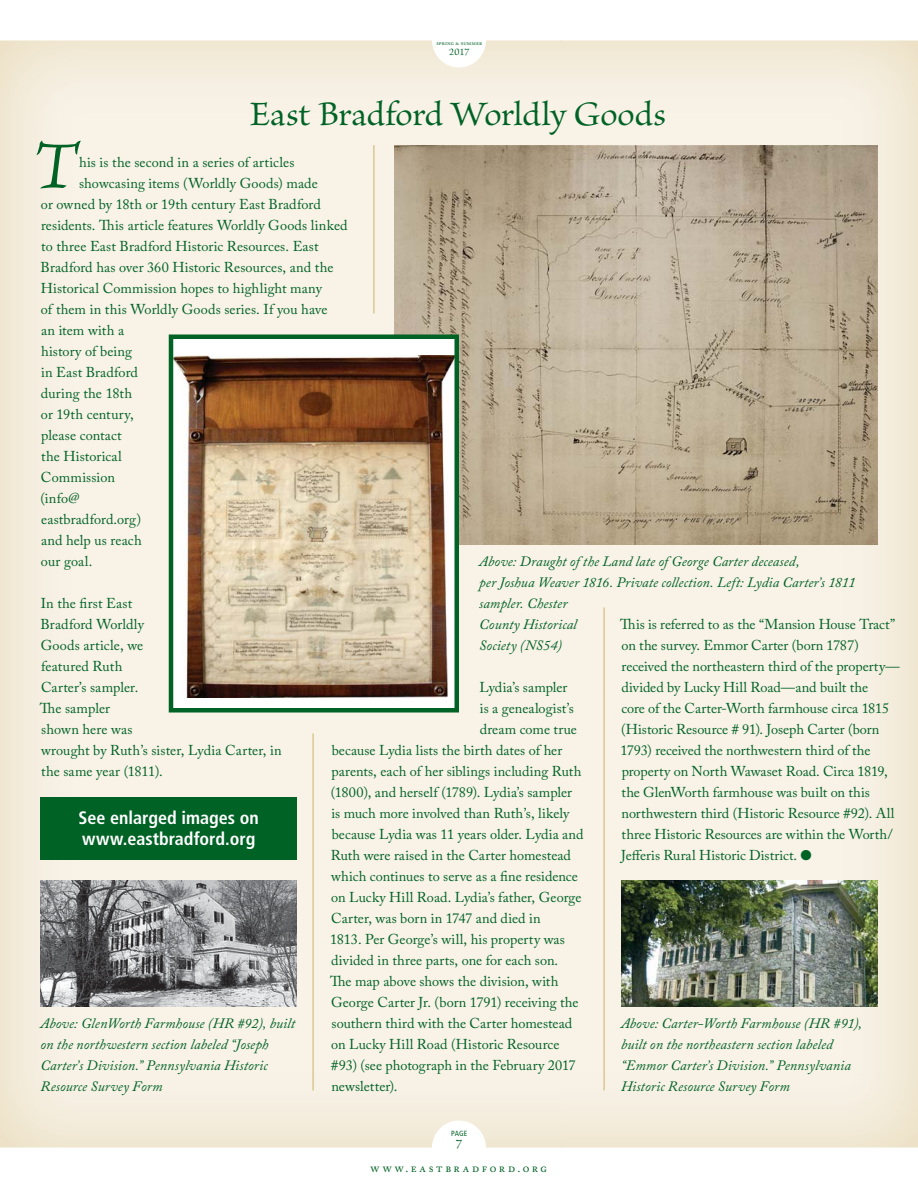
<style>
.page{position:relative;width:918px;height:1188px;background:#fff}
.page>*{position:absolute;margin:0;border:0;box-sizing:border-box;transform-origin:0 0}
.t1{font:italic 70.5px "Brioso Pro";color:#006225}
.t2{font:36px "Brioso Pro";letter-spacing:-.005em;color:#006225}
.t3{font:700 condensed 18px/21px "Frutiger";color:#fff}
.t4{font:14.25px/21px "Adobe Caslon Pro";color:#006225}
.t5{font:italic 14.25px/21px "Adobe Caslon Pro";letter-spacing:.005em;color:#006225}
.t6{font:14.25px "Adobe Caslon Pro";letter-spacing:.02em;color:#006225}
.t7{font:13.5px "Brioso Pro";color:#006225}
.t8{font:12px "Adobe Caslon Pro";letter-spacing:.225em;color:#006225}
.t9{font:10.5px "Brioso Pro";color:#006225}
.t10{font:condensed 7.5px "Frutiger";color:#006225}
.t11{font:6px "Adobe Caslon Pro";letter-spacing:.02em;color:#006225}
</style>
<div class="page">
<img style="left:0;top:40px;width:561px;height:1108px">
<img style="left:561px;top:40px;width:357px;height:843px">
<img style="left:603px;top:545px;width:2px;height:63px">
<img style="left:312px;top:146px;width:2px;height:588px">
<img style="left:395px;top:145px;width:483px;height:400px">
<div style="left:432px;top:14px;width:54px;height:54px;background:#fff;border-radius:50%"></div>
<div style="left:432px;top:1121px;width:54px;height:54px;background:#fff;border-radius:50%"></div>
<img style="left:40px;top:880px;width:257px;height:127px">
<img style="left:621px;top:881px;width:257px;height:126px">
<hr style="left:603px;top:608px;width:2px;height:483px;background:#dac793">
<hr style="left:312px;top:734px;width:2px;height:357px;background:#dac793">
<hr style="left:373px;top:145px;width:2px;height:169px;background:#dac793">
<div style="left:171px;top:337px;width:286px;height:373px;background:#fff"></div>
<img style="left:174px;top:356px;width:280px;height:341px">
<div style="left:169px;top:335px;width:290px;height:378px;border:4px solid #006225"></div>
<div style="left:40px;top:797px;width:257px;height:63px;background:#006225"></div>
<svg style="left:801px;top:849px;width:10px;height:11px"></svg>
<p class="t11" style="left:436px;top:41px;width:47px">spring &amp; summer</p>
<p class="t9" style="left:449px;top:46px;width:22px">2017</p>
<h2 class="t2" style="left:250px;top:91px;width:418px">East Bradford Worldly Goods</h2>
<h1 class="t1" style="left:33px;top:122px;width:47px">T</h1>
<p class="t4" style="left:79px;top:153px;width:217px">his is the second in a series of articles</p>
<p class="t4" style="left:79px;top:174px;width:240px">showcasing items (Worldly Goods) made</p>
<p class="t4" style="left:41px;top:195px;width:281px">or owned by 18th or 19th century East Bradford</p>
<p class="t4" style="left:41px;top:216px;width:308px">residents. This article features Worldly Goods linked</p>
<p class="t4" style="left:41px;top:237px;width:279px">to three East Bradford Historic Resources. East</p>
<p class="t4" style="left:41px;top:258px;width:294px">Bradford has over 360 Historic Resources, and the</p>
<p class="t6" style="left:41px;top:282px;width:283px">Historical Commission hopes to highlight many</p>
<p class="t4" style="left:41px;top:300px;width:288px">of them in this Worldly Goods series. If you have</p>
<p class="t4" style="left:41px;top:321px;width:85px">an item with a</p>
<p class="t4" style="left:41px;top:342px;width:93px">history of being</p>
<p class="t4" style="left:41px;top:363px;width:98px">in East Bradford</p>
<p class="t4" style="left:41px;top:384px;width:93px">during the 18th</p>
<p class="t4" style="left:41px;top:405px;width:94px">or 19th century,</p>
<p class="t4" style="left:41px;top:426px;width:82px">please contact</p>
<p class="t4" style="left:41px;top:447px;width:82px">the Historical</p>
<p class="t4" style="left:41px;top:468px;width:75px">Commission</p>
<p class="t4" style="left:41px;top:489px;width:41px">(info@</p>
<p class="t4" style="left:41px;top:510px;width:101px">eastbradford.org)</p>
<p class="t4" style="left:41px;top:531px;width:102px">and help us reach</p>
<p class="t4" style="left:41px;top:552px;width:53px">our goal.</p>
<p class="t4" style="left:40px;top:594px;width:243px">In the first East<br>Bradford Worldly<br>Goods article, we<br>featured Ruth<br>Carter’s sampler.<br>The sampler<br>shown here was<br>wrought by Ruth’s sister, Lydia Carter, in the same year (1811).</p>
<p class="t5" style="left:479px;top:552px;width:378px">Above: Draught of the Land late of George Carter deceased,<br>per Joshua Weaver 1816. Private collection. Left: Lydia Carter’s 1811 sampler. Chester<br>County Historical<br>Society (NS54)</p>
<p class="t4" style="left:620px;top:615px;width:281px">This is referred to as the “Mansion House Tract” on the survey. Emmor Carter (born 1787) received the northeastern third of the property— divided by Lucky Hill Road—and built the<br>core of the Carter-Worth farmhouse circa 1815 (Historic Resource # 91). Joseph Carter (born 1793) received the northwestern third of the property on North Wawaset Road. Circa 1819, the GlenWorth farmhouse was built on this northwestern third (Historic Resource #92). All three Historic Resources are within the Worth/ Jefferis Rural Historic District.</p>
<p class="t4" style="left:479px;top:678px;width:90px">Lydia’s sampler</p>
<p class="t4" style="left:480px;top:699px;width:96px">is a genealogist’s</p>
<p class="t4" style="left:480px;top:720px;width:99px">dream come true</p>
<p class="t4" style="left:332px;top:741px;width:232px">because Lydia lists the birth dates of her</p>
<p class="t4" style="left:332px;top:762px;width:251px">parents, each of her siblings including Ruth</p>
<p class="t4" style="left:331px;top:783px;width:243px">(1800), and herself (1789). Lydia’s sampler</p>
<p class="t4" style="left:331px;top:804px;width:239px">is much more involved than Ruth’s, likely</p>
<p class="t4" style="left:332px;top:825px;width:253px">because Lydia was 11 years older. Lydia and</p>
<p class="t4" style="left:331px;top:846px;width:242px">Ruth were raised in the Carter homestead</p>
<p class="t4" style="left:331px;top:867px;width:248px">which continues to serve as a fine residence</p>
<p class="t4" style="left:331px;top:888px;width:252px">on Lucky Hill Road. Lydia’s father, George</p>
<p class="t4" style="left:331px;top:909px;width:211px">Carter, was born in 1747 and died in</p>
<p class="t4" style="left:330px;top:930px;width:236px">1813. Per George’s will, his property was</p>
<p class="t4" style="left:331px;top:951px;width:229px">divided in three parts, one for each son.</p>
<p class="t4" style="left:330px;top:972px;width:230px">The map above shows the division, with</p>
<p class="t4" style="left:331px;top:993px;width:249px">George Carter Jr. (born 1791) receiving the</p>
<p class="t4" style="left:332px;top:1014px;width:242px">southern third with the Carter homestead</p>
<p class="t4" style="left:331px;top:1035px;width:230px">on Lucky Hill Road (Historic Resource</p>
<p class="t4" style="left:331px;top:1056px;width:246px">#93) (see photograph in the February 2017</p>
<p class="t4" style="left:331px;top:1077px;width:68px">newsletter).</p>
<p class="t3" style="left:78px;top:809px;width:182px">See enlarged images on www.eastbradford.org</p>
<p class="t5" style="left:41px;top:1014px;width:256px">Above: GlenWorth Farmhouse (HR #92), built on the northwestern section labeled “Joseph Carter’s Division.” Pennsylvania Historic Resource Survey Form</p>
<p class="t5" style="left:621px;top:1014px;width:242px">Above: Carter-Worth Farmhouse (HR #91), built on the northeastern section labeled “Emmor Carter’s Division.” Pennsylvania Historic Resource Survey Form</p>
<p class="t10" style="left:451px;top:1130px;width:18px">PAGE</p>
<p class="t7" style="left:456px;top:1135px;width:8px">7</p>
<p class="t8" style="left:371px;top:1164px;width:178px">www.eastbradford.org</p>
</div>
